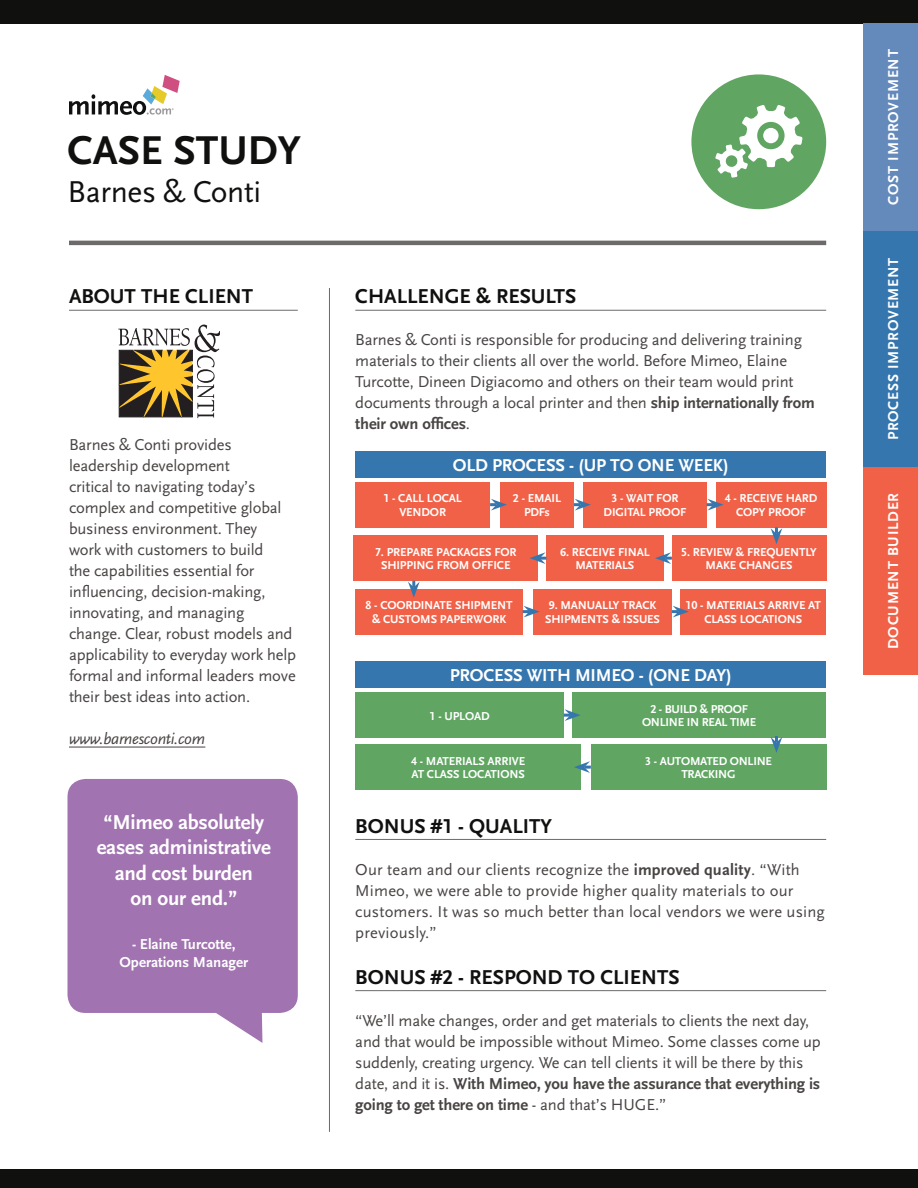
<style>
.page{position:relative;width:918px;height:1188px;background:#fff}
.page>*{position:absolute;margin:0;border:0;box-sizing:border-box;transform-origin:0 0}
.Case_Study_title{font:700 42px "Scala Sans LF";color:#10110f}
.Case_Study_-_Company{font:31.5px "Scala Sans LF";letter-spacing:-.01em;color:#10110f}
.Body_Header{font:700 21px "Scala Sans LF";color:#10110f}
.Quote_text{font:700 21px/25.5px "Scala Sans LF";letter-spacing:-.01em;color:#fff;text-align:center}
.Tab_Text{font:700 18px "Scala Sans LF";letter-spacing:-.01em;color:#fff}
.Body_Text{font:16.5px/21px "Scala Sans LF";letter-spacing:-.01em;color:#484443}
.Body_Text-2{font:16.5px/21px "Scala Sans LF";letter-spacing:.01em;color:#484443}
.Body_Text-3{font:italic 16.5px "Scala Sans LF";letter-spacing:-.02em;color:#484443}
.Tab_Text-2{font:700 15px "Scala Sans LF";letter-spacing:.05em;color:#fff}
.Quote_Person{font:700 15px/18px "Scala Sans LF";color:#fff;text-align:center}
.Tab_Text-3{font:700 12px/13.5px "Scala Sans LF";letter-spacing:-.01em;color:#fff;text-align:center}
.s1{font-weight:700}
</style>
<div class="page">
<svg style="left:69px;top:75px;width:111px;height:40px"></svg>
<div style="left:0;top:0;width:918px;height:24px;background:#10110f"></div>
<div style="left:0;top:1169px;width:918px;height:19px;background:#10110f"></div>
<hr style="left:69px;top:241px;width:757px;height:4px;background:#6e6a6a">
<hr style="left:329px;top:288px;width:1px;height:844px;background:#6e6a6a">
<hr style="left:355px;top:310px;width:471px;height:1px;background:#6e6a6a">
<hr style="left:355px;top:839px;width:471px;height:1px;background:#6e6a6a">
<hr style="left:355px;top:990px;width:471px;height:1px;background:#6e6a6a">
<hr style="left:69px;top:310px;width:229px;height:1px;background:#6e6a6a">
<hr style="left:69px;top:747px;width:136px;height:1px;background:#484443">
<svg style="left:68px;top:779px;width:230px;height:264px;background:#ab82b9"></svg>
<div style="left:691px;top:74px;width:135px;height:135px;background:#60a562;border-radius:50%"></div>
<svg style="left:715px;top:105px;width:87px;height:73px"></svg>
<div style="left:355px;top:482px;width:135px;height:45px;background:#f16147"></div>
<div style="left:355px;top:451px;width:471px;height:27px;background:#3676ae"></div>
<div style="left:500px;top:482px;width:74px;height:45px;background:#f16147"></div>
<div style="left:356px;top:589px;width:167px;height:45px;background:#f16147"></div>
<div style="left:533px;top:589px;width:139px;height:45px;background:#f16147"></div>
<div style="left:680px;top:589px;width:146px;height:45px;background:#f16147"></div>
<div style="left:583px;top:482px;width:124px;height:45px;background:#f16147"></div>
<div style="left:716px;top:482px;width:110px;height:45px;background:#f16147"></div>
<div style="left:672px;top:536px;width:154px;height:45px;background:#f16147"></div>
<div style="left:546px;top:536px;width:117px;height:45px;background:#f16147"></div>
<div style="left:354px;top:536px;width:184px;height:45px;background:#f16147"></div>
<svg style="left:490px;top:499px;width:17px;height:12px"></svg>
<svg style="left:574px;top:499px;width:17px;height:12px"></svg>
<svg style="left:707px;top:499px;width:17px;height:12px"></svg>
<svg style="left:771px;top:527px;width:11px;height:17px"></svg>
<svg style="left:655px;top:552px;width:17px;height:12px"></svg>
<svg style="left:530px;top:552px;width:16px;height:12px"></svg>
<svg style="left:408px;top:581px;width:12px;height:17px"></svg>
<svg style="left:523px;top:606px;width:17px;height:11px"></svg>
<svg style="left:672px;top:606px;width:17px;height:11px"></svg>
<div style="left:355px;top:661px;width:471px;height:27px;background:#3676ae"></div>
<div style="left:356px;top:692px;width:208px;height:46px;background:#60a562"></div>
<div style="left:572px;top:692px;width:254px;height:46px;background:#60a562"></div>
<div style="left:591px;top:744px;width:235px;height:46px;background:#60a562"></div>
<div style="left:356px;top:744px;width:225px;height:46px;background:#60a562"></div>
<svg style="left:564px;top:709px;width:16px;height:12px"></svg>
<svg style="left:771px;top:736px;width:11px;height:17px"></svg>
<svg style="left:574px;top:761px;width:17px;height:12px"></svg>
<div style="left:863px;top:231px;width:55px;height:236px;background:#3676ae"></div>
<div style="left:863px;top:23px;width:55px;height:208px;background:#6489bb"></div>
<div style="left:863px;top:467px;width:55px;height:207px;background:#f16147"></div>
<svg style="left:118px;top:325px;width:102px;height:93px"></svg>
<p class="Case_Study_title" style="left:68px;top:126px;width:235px">CASE STUDY</p>
<p class="Case_Study_-_Company" style="left:68px;top:173px;width:195px">Barnes &amp; Conti</p>
<p class="Body_Header" style="left:69px;top:284px;width:186px">ABOUT THE CLIENT</p>
<p class="Body_Text" style="left:69px;top:434px;width:229px">Barnes &amp; Conti provides leadership development<br>critical to navigating today’s complex and competitive global business environment. They<br>work with customers to build<br>the capabilities essential for influencing, decision-making, innovating, and managing change. Clear, robust models and applicability to everyday work help formal and informal leaders move their best ideas into action.</p>
<p class="Body_Text-3" style="left:69px;top:729px;width:138px">www.barnesconti.com</p>
<p class="Quote_text" style="left:97px;top:809px;width:176px">“Mimeo absolutely eases administrative and cost burden<br>on our end.”</p>
<p class="Quote_Person" style="left:119px;top:935px;width:130px">- Elaine Turcotte,<br>Operations Manager</p>
<p class="Body_Header" style="left:355px;top:284px;width:223px">CHALLENGE &amp; RESULTS</p>
<p class="Body_Text" style="left:355px;top:329px;width:461px">Barnes &amp; Conti is responsible for producing and delivering training materials to their clients all over the world. Before Mimeo, Elaine Turcotte, Dineen Digiacomo and others on their team would print documents through a local printer and then <span class="s1">ship internationally from their own offices</span>.</p>
<p class="Tab_Text" style="left:453px;top:455px;width:277px">OLD PROCESS - (UP TO ONE WEEK)</p>
<p class="Tab_Text-3" style="left:513px;top:492px;width:50px">2 - EMAIL<br>PDFs</p>
<p class="Tab_Text-3" style="left:383px;top:492px;width:80px">1 - CALL LOCAL<br>VENDOR</p>
<p class="Tab_Text-3" style="left:604px;top:492px;width:84px">3 - WAIT FOR<br>DIGITAL PROOF</p>
<p class="Tab_Text-3" style="left:725px;top:492px;width:94px">4 - RECEIVE HARD<br>COPY PROOF</p>
<p class="Tab_Text-3" style="left:681px;top:545px;width:137px">5. REVIEW &amp; FREQUENTLY<br>MAKE CHANGES</p>
<p class="Tab_Text-3" style="left:375px;top:545px;width:143px">7. PREPARE PACKAGES FOR<br>SHIPPING FROM OFFICE</p>
<p class="Tab_Text-3" style="left:560px;top:545px;width:91px">6. RECEIVE FINAL<br>MATERIALS</p>
<p class="Tab_Text-3" style="left:366px;top:599px;width:149px">8 - COORDINATE SHIPMENT &amp; CUSTOMS PAPERWORK</p>
<p class="Tab_Text-3" style="left:545px;top:599px;width:116px">9. MANUALLY TRACK<br>SHIPMENTS &amp; ISSUES</p>
<p class="Tab_Text-3" style="left:686px;top:599px;width:137px">10 - MATERIALS ARRIVE AT<br>CLASS LOCATIONS</p>
<p class="Tab_Text" style="left:450px;top:664px;width:283px">PROCESS WITH MIMEO - (ONE DAY)</p>
<p class="Tab_Text-3" style="left:430px;top:709px;width:62px">1 - UPLOAD</p>
<p class="Tab_Text-3" style="left:642px;top:702px;width:116px">2 - BUILD &amp; PROOF<br>ONLINE IN REAL TIME</p>
<p class="Tab_Text-3" style="left:645px;top:754px;width:129px">3 - AUTOMATED ONLINE<br>TRACKING</p>
<p class="Tab_Text-3" style="left:411px;top:754px;width:116px;text-align:left">4 - MATERIALS ARRIVE<br>AT CLASS LOCATIONS</p>
<p class="Body_Header" style="left:355px;top:813px;width:198px">BONUS #1 - QUALITY</p>
<p class="Body_Text-2" style="left:355px;top:859px;width:471px">Our team and our clients recognize the <span class="s1">improved quality</span>. “With Mimeo, we were able to provide higher quality materials to our customers. It was so much better than local vendors we were using previously.”</p>
<p class="Body_Header" style="left:355px;top:964px;width:326px">BONUS #2 - RESPOND TO CLIENTS</p>
<p class="Body_Text" style="left:355px;top:1010px;width:467px">“We’ll make changes, order and get materials to clients the next day, and that would be impossible without Mimeo. Some classes come up suddenly, creating urgency. We can tell clients it will be there by this date, and it is. <span class="s1">With Mimeo, you have the assurance that everything is going to get there on time</span> - and that’s HUGE.”</p>
<p class="Tab_Text-2" style="left:884px;top:205px;width:157px;rotate:-90deg">COST IMPROVEMENT</p>
<p class="Tab_Text-2" style="left:884px;top:440px;width:184px;rotate:-90deg">PROCESS IMPROVEMENT</p>
<p class="Tab_Text-2" style="left:884px;top:649px;width:158px;rotate:-90deg">DOCUMENT BUILDER</p>
</div>
